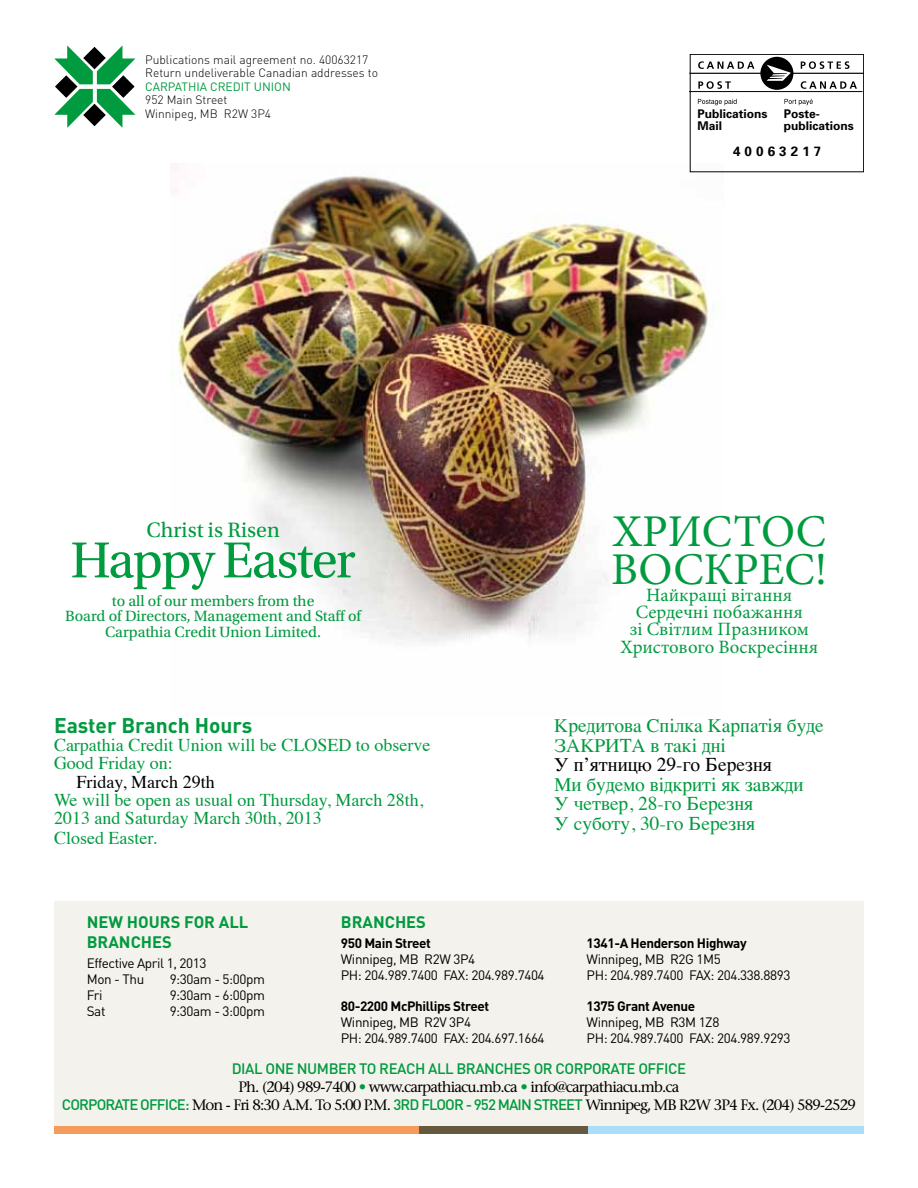
<style>
.page{position:relative;width:918px;height:1188px;background:#fff}
.page>*{position:absolute;margin:0;border:0;box-sizing:border-box;transform-origin:0 0}
.t1{font:53.25px "Utopia Std";letter-spacing:-.03em;color:#009a3f}
.t2{font:45.45px/37.5px "Minion Pro";color:#009a3f}
.t3{font:21.9px "Utopia Std";color:#009a3f}
.t4{font:700 21px "DIN";color:#009a3f}
.t5{font:19.5px/19.5px "Times";color:#009a3f}
.t6{font:19.5px "Times";color:#000}
.t7{font:18.75px/17.2px "Minion Pro";color:#009a3f;text-align:center}
.t8{font:18px/18.8px "Times";color:#009a3f}
.t9{font:18px "Times";color:#000}
.t10{font:700 16.5px/20.1px "DIN";color:#009a3f}
.t11{font:15.6px/15.6px "Utopia Std";color:#009a3f;text-align:center}
.t12{font:15px "Stone Serif";letter-spacing:-.06em;color:#000}
.t13{font:500 15px "DIN";letter-spacing:.065em;color:#009a3f}
.t14{font:13.5px/15.8px "DIN";letter-spacing:-.03em;color:#000}
.t15{font:700 13.5px "DIN";letter-spacing:-.03em;color:#000}
.t16{font:700 13.5px "Univers";letter-spacing:.3em;color:#000}
.t17{font:300 12px/13.5px "DIN";color:#000}
.t18{font:700 12px/12px "Univers";color:#000}
.t19{font:12px "DIN";color:#009a3f}
.s1{color:#009a3f}
.s2{font-family:"DIN";font-weight:500;color:#009a3f}
</style>
<div class="page">
<div style="left:54px;top:901px;width:810px;height:227px;background:#f4f2ec"></div>
<div style="left:588px;top:1126px;width:276px;height:8px;background:#aaddf8"></div>
<div style="left:418px;top:1126px;width:170px;height:8px;background:#655a3e"></div>
<div style="left:54px;top:1126px;width:364px;height:8px;background:#f39c5b"></div>
<svg style="left:54px;top:45px;width:81px;height:83px"></svg>
<img style="left:170px;top:172px;width:553px;height:470px">
<svg style="left:689px;top:54px;width:175px;height:118px"></svg>
<p class="t17" style="left:145px;top:52px;width:234px">Publications mail agreement no. 40063217<br>Return undeliverable Canadian addresses to</p>
<p class="t19" style="left:145px;top:79px;width:147px">CARPATH IA CREDIT U NION</p>
<p class="t17" style="left:145px;top:93px;width:127px">952 Main Street<br>Winnipeg, MB R2W 3P4</p>
<p class="t18" style="left:698px;top:108px;width:72px">Publications<br>Mail</p>
<p class="t18" style="left:784px;top:108px;width:72px">Poste&shy;publications</p>
<p class="t16" style="left:733px;top:143px;width:90px">40063217</p>
<h3 class="t3" style="left:146px;top:518px;width:135px">Christ is Risen</h3>
<h1 class="t1" style="left:70px;top:531px;width:287px">Happy Easter</h1>
<p class="t11" style="left:65px;top:593px;width:297px">to all of our members from the<br>Board of Directors, Management and Staff of<br>Carpathia Credit Union Limited.</p>
<h3 class="t4" style="left:54px;top:712px;width:200px">Easter Branch Hours</h3>
<h3 class="t8" style="left:54px;top:734px;width:378px;line-height:18px">Carpathia Credit Union will be CLOSED to observe<br>Good Friday on:</h3>
<h3 class="t9" style="left:76px;top:766px;width:140px">Friday, March 29th</h3>
<h3 class="t8" style="left:54px;top:789px;width:371px">We will be open as usual on Thursday, March 28th,<br>2013 and Saturday March 30th, 2013<br>Closed Easter.</h3>
<h2 class="t2" style="left:611px;top:515px;width:218px">ХРИСТОС<br>ВОСКРЕС!</h2>
<h3 class="t7" style="left:620px;top:587px;width:199px">Найкращі вітання<br>Сердечні побажання<br>зі Світлим Празником<br>Христового Воскресіння</h3>
<h3 class="t5" style="left:554px;top:714px;width:271px">Кредитова Спілка Карпатія буде<br>ЗАКРИТА в такі дні</h3>
<h3 class="t6" style="left:554px;top:746px;width:219px">У п’ятницю 29-го Березня</h3>
<h3 class="t5" style="left:554px;top:773px;width:251px">Ми будемо відкриті як завжди<br>У четвер, 28-го Березня<br>У суботу, 30-го Березня</h3>
<p class="t10" style="left:87px;top:912px;width:163px">NEW HOURS FOR ALL<br>BRANCHES</p>
<p class="t14" style="left:87px;top:955px;width:121px">Effective April 1, 2013<br>Mon - Thu</p>
<p class="t14" style="left:170px;top:971px;width:97px">9:30am - 5:00pm</p>
<p class="t14" style="left:87px;top:987px;width:17px">Fri</p>
<p class="t14" style="left:170px;top:987px;width:97px">9:30am - 6:00pm</p>
<p class="t14" style="left:87px;top:1003px;width:20px">Sat</p>
<p class="t14" style="left:170px;top:1003px;width:97px">9:30am - 3:00pm</p>
<p class="t10" style="left:341px;top:911px;width:87px">BRANCHES</p>
<p class="t15" style="left:341px;top:934px;width:92px">950 Main Street</p>
<p class="t14" style="left:341px;top:951px;width:205px">Winnipeg, MB R2W 3P4<br>PH : 204.989.7400 FAX: 204.989.7404</p>
<p class="t15" style="left:341px;top:997px;width:150px">80-2200 McPhillips Street</p>
<p class="t14" style="left:341px;top:1014px;width:205px">Winnipeg, MB R2V 3P4<br>PH : 204.989.7400 FAX: 204.697.1664</p>
<p class="t15" style="left:587px;top:934px;width:162px">1341-A Henderson Highway</p>
<p class="t14" style="left:587px;top:951px;width:205px">Winnipeg, MB R2G 1M5<br>PH : 204.989.7400 FAX: 204.338.8893</p>
<p class="t15" style="left:587px;top:997px;width:110px">1375 Grant Avenue</p>
<p class="t14" style="left:587px;top:1014px;width:205px">Winnipeg, MB R3M 1Z8<br>PH : 204.989.7400 FAX: 204.989.9293</p>
<p class="t13" style="left:232px;top:1059px;width:424px">DIAL ONE NU MBER TO REACH ALL BRANCHES OR CORPORATE OFFIC</p>
<p class="t13" style="left:677px;top:1059px;width:11px">E</p>
<p class="t12" style="left:239px;top:1078px;width:443px">Ph. (204) 989-7400 <span class="s1">•</span> www.carpathiacu.mb.ca <span class="s1">•</span> info@carpathiacu.mb.ca</p>
<p class="t13" style="left:62px;top:1095px;width:87px">CORPORATE OFFIC</p>
<p class="t12" style="left:177px;top:1096px;width:681px"><span class="s2">E:</span> Mon - Fri 8:30 A.M. To 5:00 P.M. <span class="s2">3RD FLOOR - 952 MAI N STREET</span> Winnipeg, MB R2W 3P4 Fx. (204) 589-2529</p>
</div>
